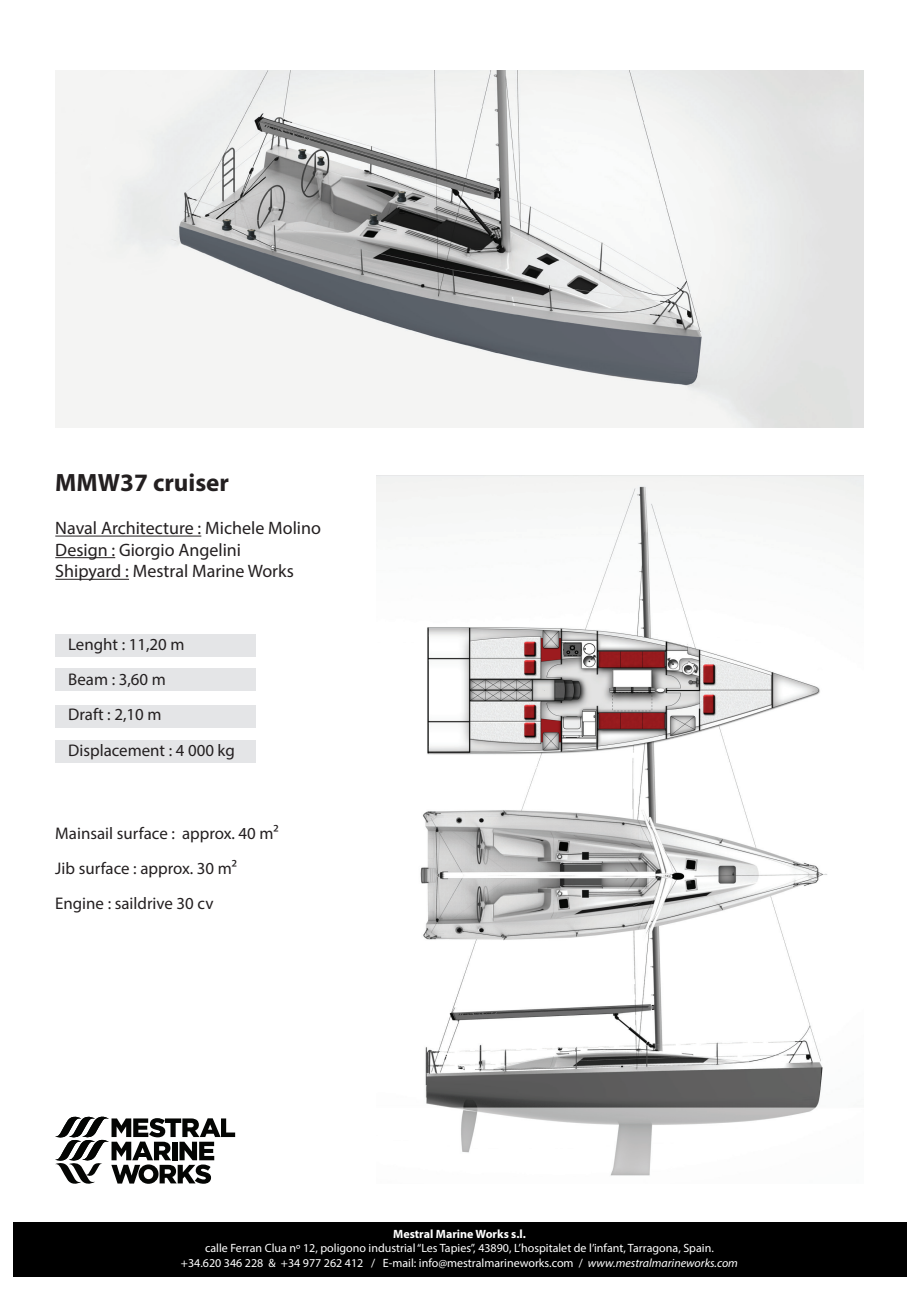
<style>
.page{position:relative;width:919px;height:1289px;background:#fff}
.page>*{position:absolute;margin:0;border:0;box-sizing:border-box;transform-origin:0 0}
.t1{font:700 25.05px "Myriad Pro";color:#231f20}
.t2{font:18px/21.6px "Myriad Pro";color:#231f20}
.t3{font:16.8px/35.1px "Myriad Pro";color:#231f20}
.t4{font:12px/14.4px "Myriad Pro";color:#fff;text-align:center}
.t5{font:700 12px "Myriad Pro";color:#fff}
.s1{font-style:italic}
</style>
<div class="page">
<hr style="left:55px;top:535px;width:146px;height:1px;background:#231f20">
<hr style="left:55px;top:557px;width:60px;height:1px;background:#231f20">
<hr style="left:55px;top:579px;width:74px;height:1px;background:#231f20">
<img style="left:55px;top:70px;width:808px;height:357px">
<div style="left:55px;top:634px;width:201px;height:22px;background:#e4e5e7"></div>
<div style="left:55px;top:668px;width:201px;height:23px;background:#e4e5e7"></div>
<div style="left:55px;top:705px;width:201px;height:22px;background:#e4e5e7"></div>
<div style="left:55px;top:740px;width:201px;height:23px;background:#e4e5e7"></div>
<svg style="left:55px;top:1116px;width:180px;height:68px"></svg>
<div style="left:13px;top:1222px;width:893px;height:54px;background:#000"></div>
<img style="left:377px;top:475px;width:486px;height:701px">
<h1 class="t1" style="left:55px;top:466px;width:175px">MMW37 cruiser</h1>
<h2 class="t2" style="left:55px;top:517px;width:267px">Naval Architecture : Michele Molino<br>Design : Giorgio Angelini<br>Shipyard : Mestral Marine Works</h2>
<h3 class="t3" style="left:68px;top:627px;width:168px">Lenght : 11,20 m<br>Beam : 3,60 m<br>Draft : 2,10 m<br>Displacement : 4 000 kg</h3>
<h3 class="t3" style="left:55px;top:815px;width:225px">Mainsail surface : approx. 40 m²<br>Jib surface : approx. 30 m²<br>Engine : saildrive 30 cv</h3>
<p class="t5" style="left:393px;top:1225px;width:134px">Mestral Marine Works s.l.</p>
<p class="t4" style="left:181px;top:1240px;width:558px">calle Ferran Clua nº 12, poligono industrial “Les Tapies”, 43890, L’hospitalet de l’infant, Tarragona, Spain.<br>+34.620 346 228 &amp; +34 977 262 412 / E-mail: info@mestralmarineworks.com / <span class="s1">www.mestralmarineworks.com</span></p>
</div>
